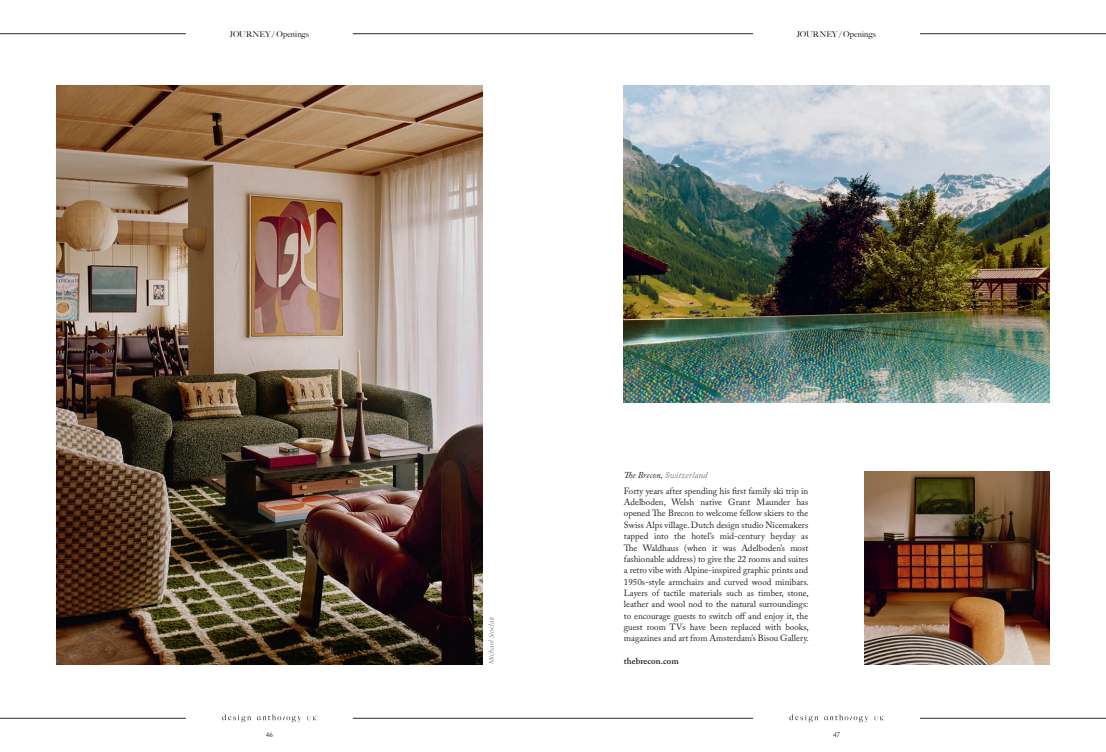
<style>
.page{position:relative;width:1106px;height:752px;background:#fff}
.page>*{position:absolute;margin:0;border:0;box-sizing:border-box;transform-origin:0 0}
.Body{font:9px/11.3px "Adobe Caslon Pro";color:#231f20;text-align:justify}
.Body__Bio{font:italic 9px "Adobe Caslon Pro";color:#76787b}
.Body__Bold{font:600 9px "Adobe Caslon Pro";color:#231f20}
.Page_Tag{font:500 8px "Big Caslon";letter-spacing:.01em;color:#231f20}
.Image_Credit{font:italic 7px "Optima";color:#76787b}
.t1{font:7px "Adobe Caslon Pro";color:#231f20}
.s1{color:#231f20}
</style>
<div class="page">
<hr style="left:0;top:717px;width:186px;height:1px;background:#2c2a2b">
<hr style="left:553px;top:717px;width:200px;height:1px;background:#2c2a2b">
<hr style="left:353px;top:717px;width:200px;height:1px;background:#2c2a2b">
<hr style="left:920px;top:717px;width:186px;height:1px;background:#2c2a2b">
<hr style="left:0;top:34px;width:186px;height:1px;background:#2c2a2b">
<hr style="left:553px;top:34px;width:200px;height:1px;background:#2c2a2b">
<hr style="left:353px;top:34px;width:200px;height:1px;background:#2c2a2b">
<hr style="left:920px;top:34px;width:186px;height:1px;background:#2c2a2b">
<svg style="left:789px;top:714px;width:79px;height:7px"></svg>
<svg style="left:874px;top:716px;width:9px;height:4px"></svg>
<svg style="left:222px;top:714px;width:79px;height:7px"></svg>
<svg style="left:307px;top:716px;width:9px;height:4px"></svg>
<img style="left:57px;top:85px;width:425px;height:578px">
<img style="left:624px;top:85px;width:425px;height:318px">
<img style="left:865px;top:471px;width:184px;height:192px">
<p class="Page_Tag" style="left:230px;top:27px;width:80px">JOURNEY / Openings</p>
<p class="Page_Tag" style="left:796px;top:27px;width:80px">JOURNEY / Openings</p>
<p class="Image_Credit" style="left:487px;top:663px;width:49px;rotate:-90deg">Michael Sinclair</p>
<p class="Body__Bio" style="left:624px;top:469px;width:85px"><span class="s1">The Brecon,</span> Switzerland</p>
<p class="Body" style="left:624px;top:484px;width:186px">Forty years after spending his first family ski trip in Adelboden, Welsh native Grant Maunder has opened The Brecon to welcome fellow skiers to the Swiss Alps village. Dutch design studio Nicemakers tapped into the hotel’s mid-century heyday as The Waldhaus (when it was Adelboden’s most fashionable address) to give the 22 rooms and suites a retro vibe with Alpine-inspired graphic prints and 1950s-style armchairs and curved wood minibars.<br>Layers of tactile materials such as timber, stone, leather and wool nod to the natural surroundings: to encourage guests to switch off and enjoy it, the guest room TVs have been replaced with books, magazines and art from Amsterdam’s Bisou Gallery.</p>
<p class="Body__Bold" style="left:624px;top:655px;width:56px">thebrecon.com</p>
<p class="t1" style="left:266px;top:730px;width:8px">46</p>
<p class="t1" style="left:833px;top:730px;width:8px">47</p>
</div>
